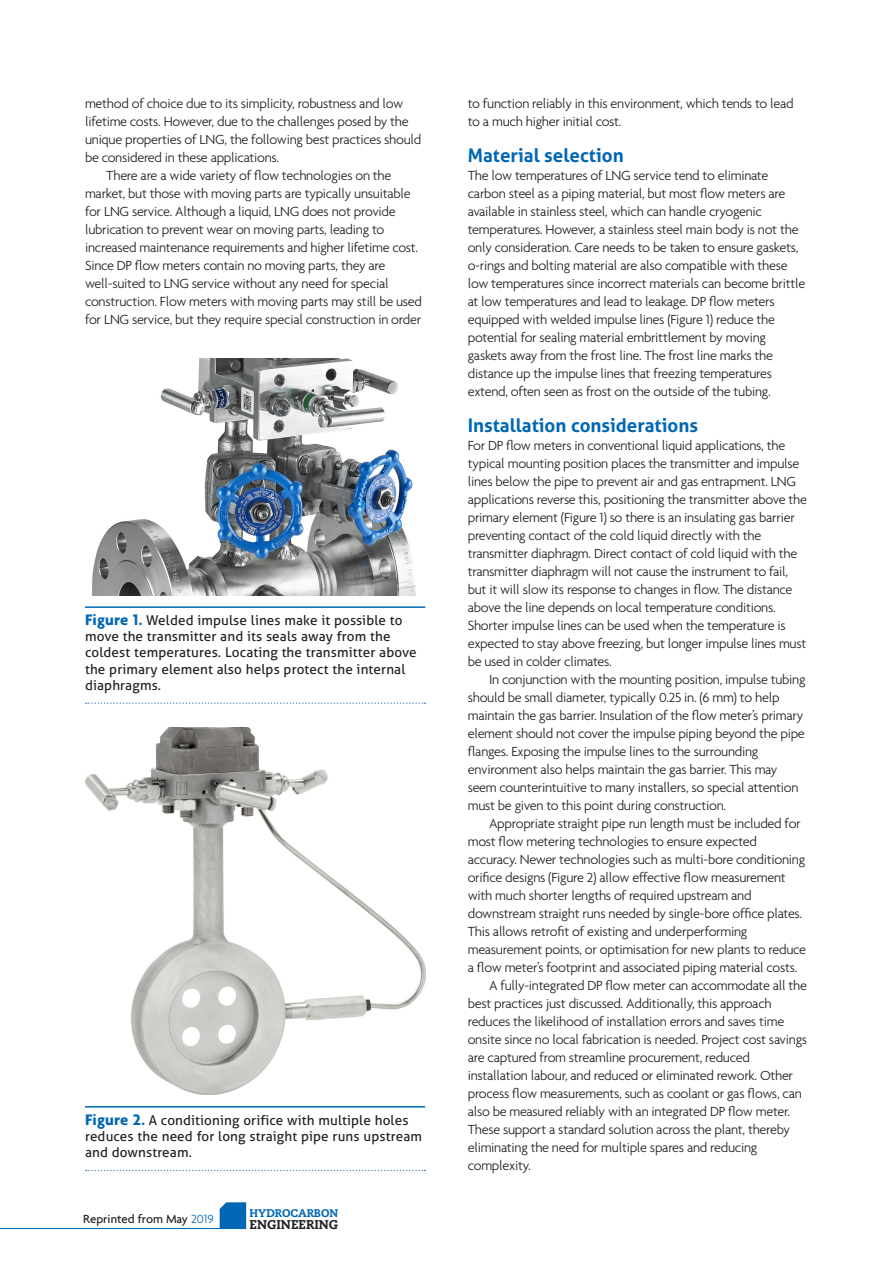
<style>
.page{position:relative;width:893px;height:1263px;background:#fff}
.page>*{position:absolute;margin:0;border:0;box-sizing:border-box;transform-origin:0 0}
.Sub_1{font:700 18.75px "Aller";color:#0167b4}
.Body_Text{font:300 14.25px/18px "Agenda";letter-spacing:-.02em;color:#231f20}
.Paragraph_1{font:300 14.25px/18px "Agenda";letter-spacing:-.02em;color:#231f20}
.t1{font:13.5px/16.2px "Aller";letter-spacing:.01em;color:#231f20}
.t2{font:500 12.75px "Agenda";color:#231f20}
.t3{font:800 12.75px "Caecilia";color:#231f20}
.t4{font:800 11.1px "Caecilia";color:#0167b4}
.s1{font-family:"Agenda";font-weight:700;font-size:16.5px;color:#0167b4}
.s2{font-weight:300;color:#0167b4}
</style>
<div class="page">
<hr style="left:0;top:1228px;width:246px;height:1px;background:#0167b4">
<svg style="left:220px;top:1202px;width:26px;height:26px"></svg>
<img style="left:92px;top:359px;width:324px;height:236px">
<img style="left:85px;top:727px;width:340px;height:367px">
<hr style="left:85px;top:1106px;width:340px;height:1px;background:#0167b4">
<svg style="left:86px;top:1170px;width:339px;height:1px"></svg>
<hr style="left:85px;top:606px;width:340px;height:2px;background:#0167b4">
<svg style="left:86px;top:702px;width:339px;height:2px"></svg>
<p class="Paragraph_1" style="left:85px;top:94px;width:338px">method of choice due to its simplicity, robustness and low lifetime costs. However, due to the challenges posed by the unique properties of LNG, the following best practices should be considered in these applications.</p>
<p class="Body_Text" style="left:85px;top:166px;width:338px;text-indent:21px">There are a wide variety of flow technologies on the market, but those with moving parts are typically unsuitable for LNG service. Although a liquid, LNG does not provide lubrication to prevent wear on moving parts, leading to increased maintenance requirements and higher lifetime cost.<br>Since DP flow meters contain no moving parts, they are well-suited to LNG service without any need for special construction. Flow meters with moving parts may still be used for LNG service, but they require special construction in order</p>
<p class="t1" style="left:85px;top:612px;width:333px"><span class="s1">Figure 1.</span> Welded impulse lines make it possible to move the transmitter and its seals away from the coldest temperatures. Locating the transmitter above the primary element also helps protect the internal diaphragms.</p>
<p class="t1" style="left:85px;top:1112px;width:338px"><span class="s1">Figure 2.</span> A conditioning orifice with multiple holes reduces the need for long straight pipe runs upstream and downstream.</p>
<p class="t2" style="left:83px;top:1211px;width:132px">Reprinted from May <span class="s2">2019</span></p>
<p class="t4" style="left:250px;top:1207px;width:90px">HYDROCARBON</p>
<p class="t3" style="left:250px;top:1216px;width:90px">ENGINEERING</p>
<p class="Body_Text" style="left:468px;top:94px;width:327px">to function reliably in this environment, which tends to lead to a much higher initial cost.</p>
<p class="Sub_1" style="left:468px;top:144px;width:158px">Material selection</p>
<p class="Paragraph_1" style="left:468px;top:166px;width:339px">The low temperatures of LNG service tend to eliminate carbon steel as a piping material, but most flow meters are available in stainless steel, which can handle cryogenic temperatures. However, a stainless steel main body is not the only consideration. Care needs to be taken to ensure gaskets, o-rings and bolting material are also compatible with these low temperatures since incorrect materials can become brittle at low temperatures and lead to leakage. DP flow meters equipped with welded impulse lines (Figure 1) reduce the potential for sealing material embrittlement by moving gaskets away from the frost line. The frost line marks the distance up the impulse lines that freezing temperatures extend, often seen as frost on the outside of the tubing.</p>
<p class="Sub_1" style="left:468px;top:414px;width:232px">Installation considerations</p>
<p class="Paragraph_1" style="left:468px;top:436px;width:341px">For DP flow meters in conventional liquid applications, the typical mounting position places the transmitter and impulse lines below the pipe to prevent air and gas entrapment. LNG applications reverse this, positioning the transmitter above the primary element (Figure 1) so there is an insulating gas barrier preventing contact of the cold liquid directly with the transmitter diaphragm. Direct contact of cold liquid with the transmitter diaphragm will not cause the instrument to fail, but it will slow its response to changes in flow. The distance above the line depends on local temperature conditions.<br>Shorter impulse lines can be used when the temperature is expected to stay above freezing, but longer impulse lines must be used in colder climates.</p>
<p class="Body_Text" style="left:468px;top:670px;width:339px;text-indent:21px">In conjunction with the mounting position, impulse tubing should be small diameter, typically 0.25 in. (6 mm) to help maintain the gas barrier. Insulation of the flow meter’s primary element should not cover the impulse piping beyond the pipe flanges. Exposing the impulse lines to the surrounding environment also helps maintain the gas barrier. This may seem counterintuitive to many installers, so special attention must be given to this point during construction.</p>
<p class="Body_Text" style="left:468px;top:814px;width:340px;text-indent:21px">Appropriate straight pipe run length must be included for most flow metering technologies to ensure expected accuracy. Newer technologies such as multi-bore conditioning orifice designs (Figure 2) allow effective flow measurement with much shorter lengths of required upstream and downstream straight runs needed by single-bore office plates.<br>This allows retrofit of existing and underperforming measurement points, or optimisation for new plants to reduce a flow meter’s footprint and associated piping material costs.</p>
<p class="Body_Text" style="left:468px;top:976px;width:341px;text-indent:21px">A fully-integrated DP flow meter can accommodate all the best practices just discussed. Additionally, this approach reduces the likelihood of installation errors and saves time onsite since no local fabrication is needed. Project cost savings are captured from streamline procurement, reduced installation labour, and reduced or eliminated rework. Other process flow measurements, such as coolant or gas flows, can also be measured reliably with an integrated DP flow meter.<br>These support a standard solution across the plant, thereby eliminating the need for multiple spares and reducing complexity.</p>
</div>
